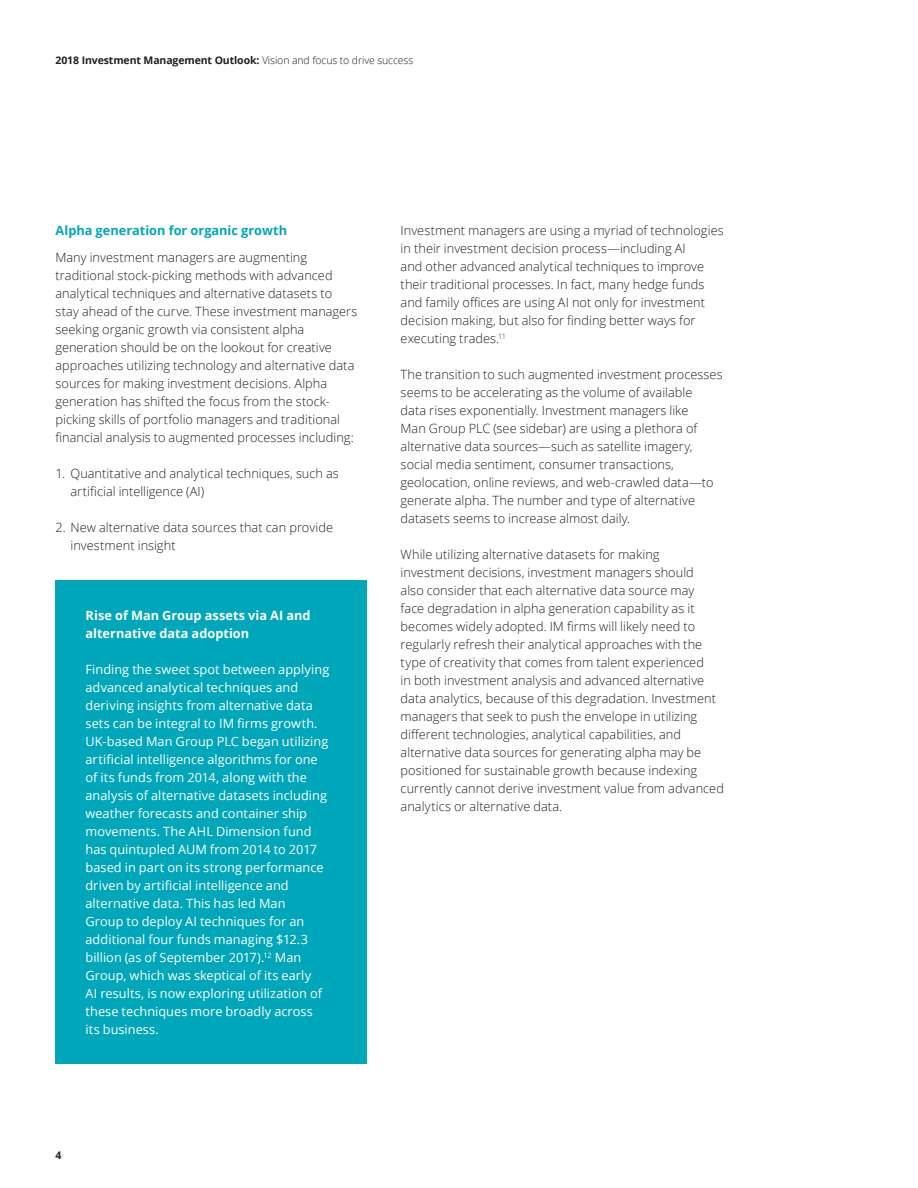
<style>
.page{position:relative;width:918px;height:1188px;background:#fff}
.page>*{position:absolute;margin:0;border:0;box-sizing:border-box;transform-origin:0 0}
.Body_copy__8_5_12pt{font:300 12.75px/18px "Open Sans";letter-spacing:.005em;color:#231f20}
.t1{font:12.75px/18px "Open Sans";letter-spacing:.005em;color:#fff}
.t2{font:700 12.75px/18px "Open Sans";color:#fff}
.Subhead_A__8_5_12pt{font:700 12.75px "Open Sans";color:#00a6b9}
.t3{font:700 10.5px "Open Sans";letter-spacing:-.01em;color:#231f20}
.s1{font-weight:300}
</style>
<div class="page">
<div style="left:56px;top:580px;width:312px;height:484px;background:#00a6b9"></div>
<p class="t3" style="left:56px;top:53px;width:359px">2018 Investment Management Outlook: <span class="s1">Vision and focus to drive success</span></p>
<p class="Subhead_A__8_5_12pt" style="left:56px;top:221px;width:233px">Alpha generation for organic growth</p>
<p class="Body_copy__8_5_12pt" style="left:56px;top:248px;width:303px">Many investment managers are augmenting traditional stock-picking methods with advanced analytical techniques and alternative datasets to stay ahead of the curve. These investment managers seeking organic growth via consistent alpha generation should be on the lookout for creative approaches utilizing technology and alternative data sources for making investment decisions. Alpha generation has shifted the focus from the stock&shy;picking skills of portfolio managers and traditional financial analysis to augmented processes including:</p>
<p class="Body_copy__8_5_12pt" style="left:70px;top:464px;width:270px;text-indent:-15px">1. Quantitative and analytical techniques, such as artificial intelligence (AI)</p>
<p class="Body_copy__8_5_12pt" style="left:70px;top:518px;width:264px;text-indent:-15px">2. New alternative data sources that can provide investment insight</p>
<p class="t2" style="left:86px;top:606px;width:227px">Rise of Man Group assets via AI and alternative data adoption</p>
<p class="t1" style="left:86px;top:660px;width:245px">Finding the sweet spot between applying advanced analytical techniques and deriving insights from alternative data sets can be integral to IM firms growth.<br>UK-based Man Group PLC began utilizing artificial intelligence algorithms for one of its funds from 2014, along with the analysis of alternative datasets including weather forecasts and container ship movements. The AHL Dimension fund has quintupled AUM from 2014 to 2017 based in part on its strong performance driven by artificial intelligence and alternative data. This has led Man<br>Group to deploy AI techniques for an additional four funds managing $12.3 billion (as of September 2017).<sup>12</sup> Man Group, which was skeptical of its early<br>AI results, is now exploring utilization of these techniques more broadly across its business.</p>
<p class="Body_copy__8_5_12pt" style="left:401px;top:221px;width:325px">Investment managers are using a myriad of technologies in their investment decision process—including AI<br>and other advanced analytical techniques to improve their traditional processes. In fact, many hedge funds and family offices are using AI not only for investment decision making, but also for finding better ways for executing trades.<sup>11</sup></p>
<p class="Body_copy__8_5_12pt" style="left:401px;top:365px;width:324px">The transition to such augmented investment processes seems to be accelerating as the volume of available<br>data rises exponentially. Investment managers like<br>Man Group PLC (see sidebar) are using a plethora of alternative data sources—such as satellite imagery, social media sentiment, consumer transactions, geolocation, online reviews, and web-crawled data—to generate alpha. The number and type of alternative datasets seems to increase almost daily.</p>
<p class="Body_copy__8_5_12pt" style="left:401px;top:545px;width:325px">While utilizing alternative datasets for making investment decisions, investment managers should<br>also consider that each alternative data source may<br>face degradation in alpha generation capability as it becomes widely adopted. IM firms will likely need to regularly refresh their analytical approaches with the type of creativity that comes from talent experienced<br>in both investment analysis and advanced alternative data analytics, because of this degradation. Investment managers that seek to push the envelope in utilizing different technologies, analytical capabilities, and alternative data sources for generating alpha may be positioned for sustainable growth because indexing currently cannot derive investment value from advanced analytics or alternative data.</p>
<p class="t3" style="left:56px;top:1147px;width:7px">4</p>
</div>
